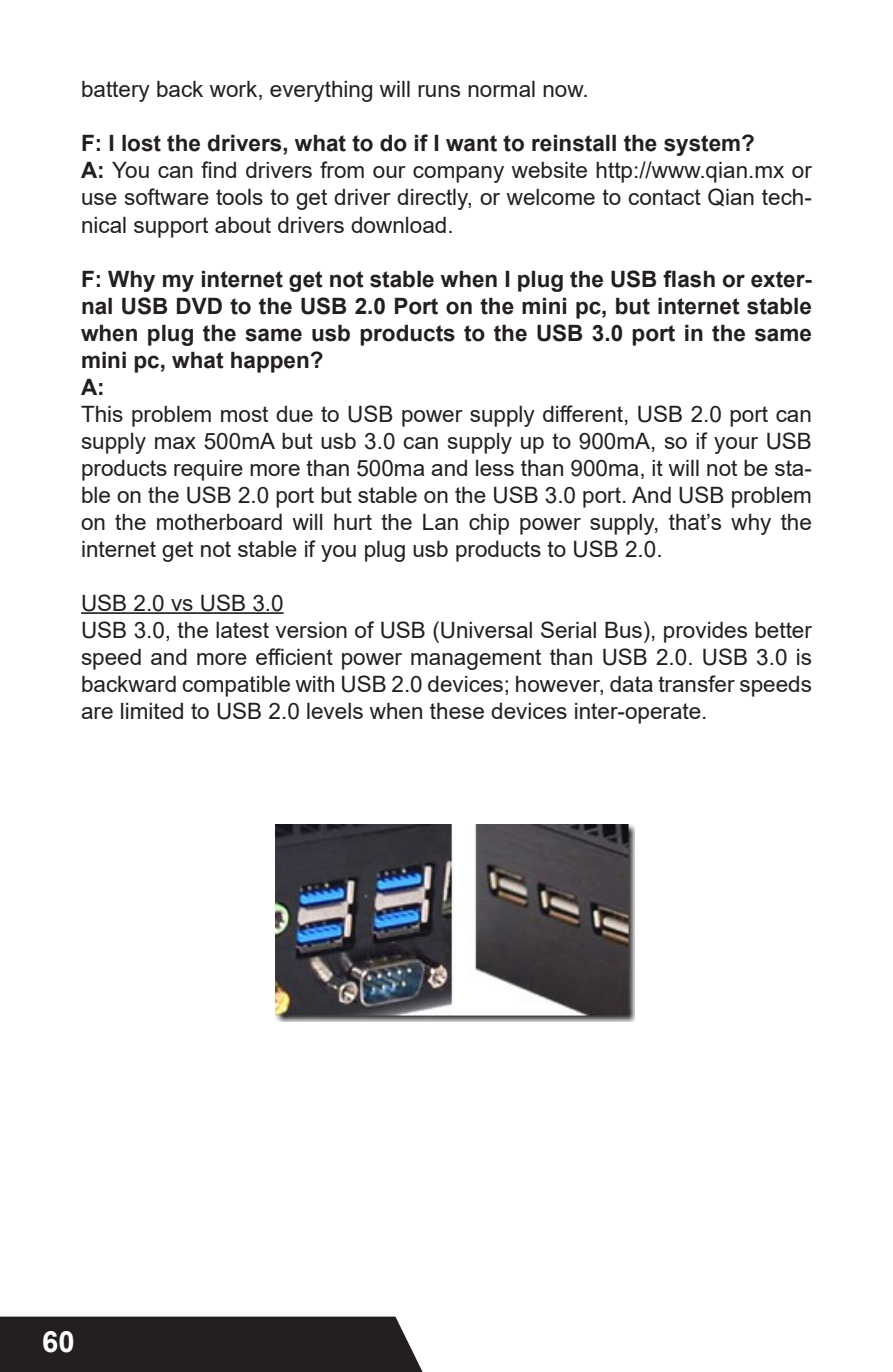
<style>
.page{position:relative;width:893px;height:1372px;background:#fff}
.page>*{position:absolute;margin:0;border:0;box-sizing:border-box;transform-origin:0 0}
.t1{font:700 29.25px "Arial";color:#fff}
.t2{font:22.5px/27px "Arial";color:#231f20;text-align:justify}
.t3{font:700 22.5px/27px "Arial";color:#231f20;text-align:justify}
.s1{font-weight:700}
</style>
<div class="page">
<div style="left:0;top:1316px;width:422px;height:55px;background:#231f20"></div>
<hr style="left:81px;top:612px;width:203px;height:2px;background:#231f20">
<img style="left:275px;top:824px;width:359px;height:197px">
<p class="t2" style="left:81px;top:76px;width:509px">battery back work, everything will runs normal now.</p>
<p class="t3" style="left:81px;top:130px;width:675px">F: I lost the drivers, what to do if I want to reinstall the system?</p>
<p class="t2" style="left:81px;top:157px;width:732px"><span class="s1">A:</span> You can find drivers from our company website http://www.qian.mx or use software tools to get driver directly, or welcome to contact Qian tech&shy;nical support about drivers download.</p>
<p class="t3" style="left:81px;top:265px;width:732px">F: Why my internet get not stable when I plug the USB flash or exter&shy;nal USB DVD to the USB 2.0 Port on the mini pc, but internet stable when plug the same usb products to the USB 3.0 port in the same mini pc, what happen?</p>
<p class="t3" style="left:81px;top:373px;width:25px">A:</p>
<p class="t2" style="left:81px;top:400px;width:732px">This problem most due to USB power supply different, USB 2.0 port can supply max 500mA but usb 3.0 can supply up to 900mA, so if your USB products require more than 500ma and less than 900ma, it will not be sta&shy;ble on the USB 2.0 port but stable on the USB 3.0 port. And USB problem on the motherboard will hurt the Lan chip power supply, that’s why the internet get not stable if you plug usb products to USB 2.0.</p>
<p class="t2" style="left:81px;top:589px;width:204px">USB 2.0 vs USB 3.0</p>
<p class="t2" style="left:81px;top:616px;width:732px">USB 3.0, the latest version of USB (Universal Serial Bus), provides better speed and more efficient power management than USB 2.0. USB 3.0 is backward compatible with USB 2.0 devices; however, data transfer speeds are limited to USB 2.0 levels when these devices inter-operate.</p>
<h1 class="t1" style="left:42px;top:1320px;width:34px">60</h1>
</div>
